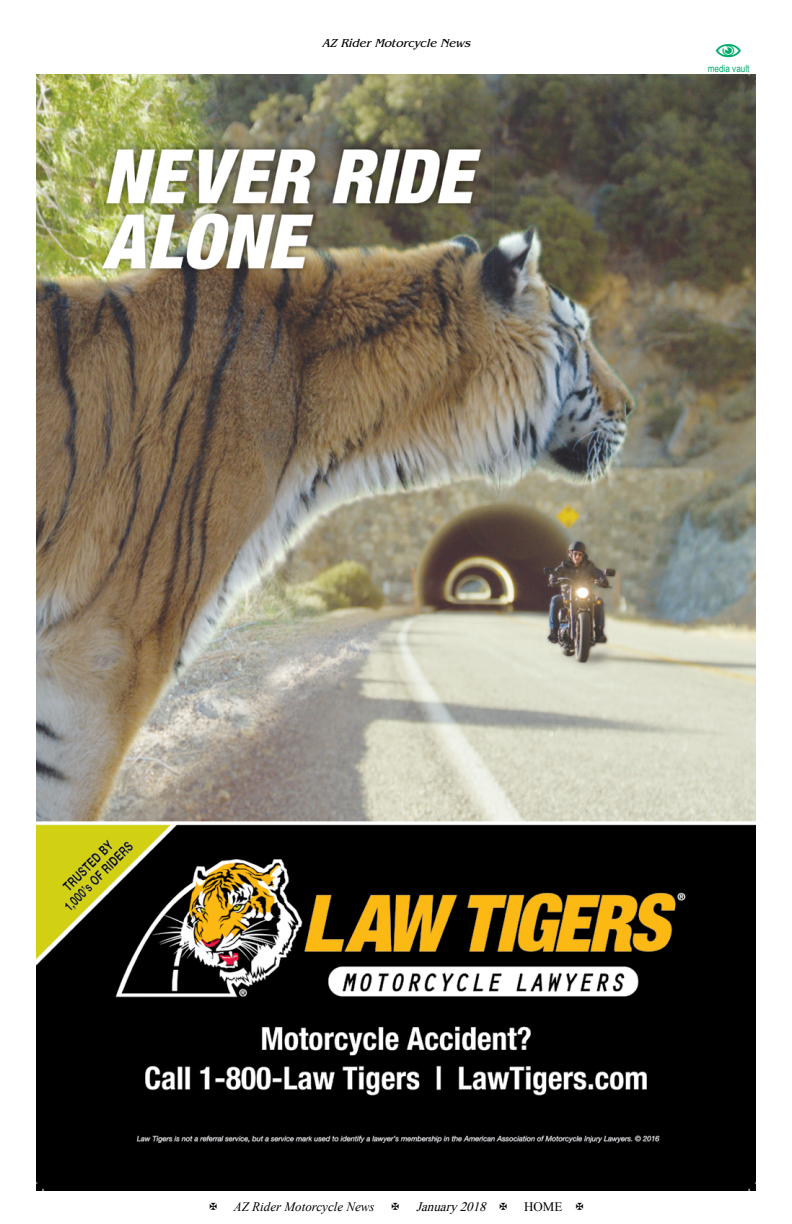
<style>
.page{position:relative;width:792px;height:1224px;background:#fff}
.page>*{position:absolute;margin:0;border:0;box-sizing:border-box;transform-origin:0 0}
.t1{font:italic 13px "Times New Roman";color:#000}
.t2{font:italic 13px "Times New Roman";color:#000}
.t3{font:13px "Times New Roman";color:#000}
.t4{font:italic 12px "Benguiat";color:#000}
.t5{font:10px "Arial Narrow";color:#00ac6c}
</style>
<div class="page">
<img style="left:36px;top:74px;width:720px;height:1116px">
<p class="t4" style="left:322px;top:37px;width:154px">AZ RiderMotorcycle News</p>
<p class="t5" style="left:708px;top:61px;width:43px">media vault</p>
<p class="t1" style="left:234px;top:1198px;width:142px">AZ Rider Motorcycle News</p>
<p class="t2" style="left:416px;top:1198px;width:76px">January2018</p>
<p class="t3" style="left:524px;top:1198px;width:40px">HOME</p>
</div>
